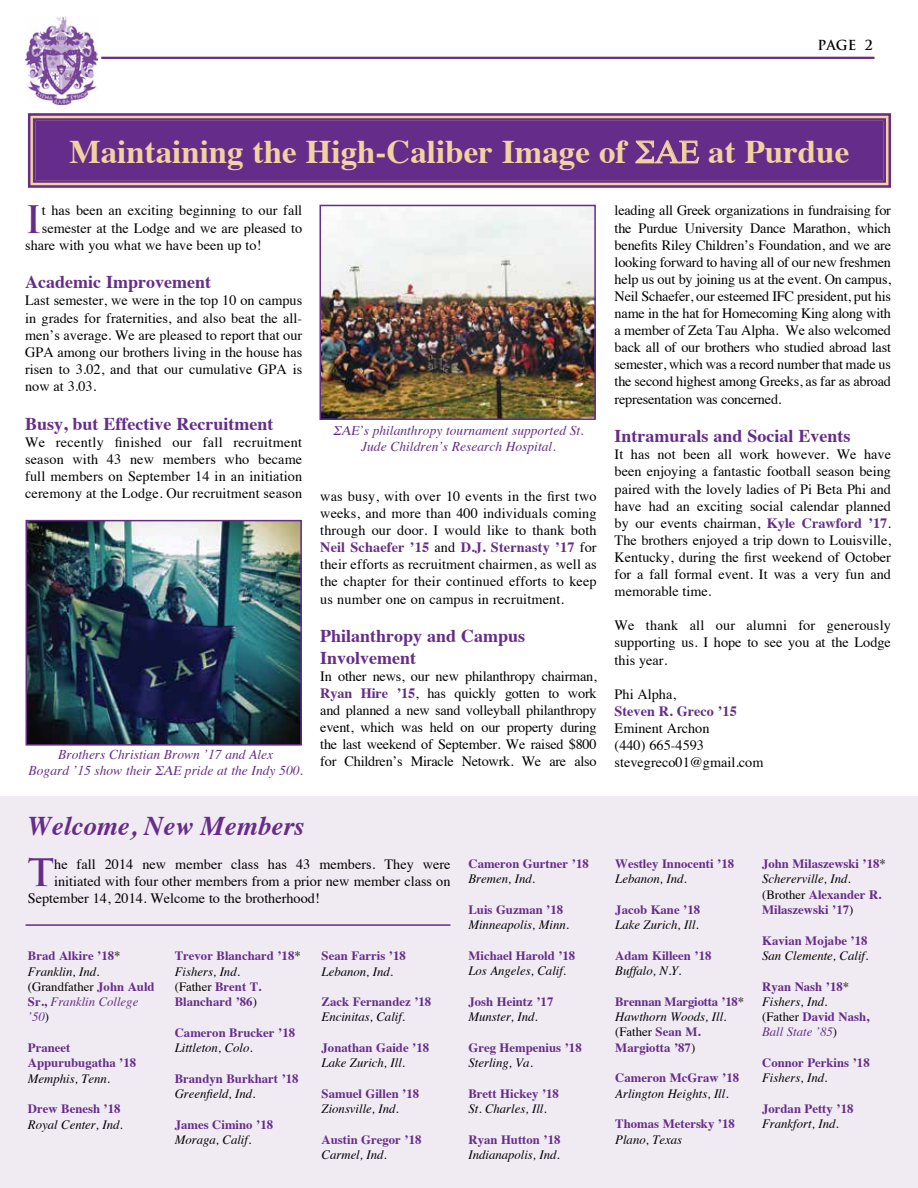
<style>
.page{position:relative;width:918px;height:1188px;background:#fff}
.page>*{position:absolute;margin:0;border:0;box-sizing:border-box;transform-origin:0 0}
.t1{font:700 36.9px "Trajan";color:#652d89}
.t2{font:700 33px "Times";color:#f4d19f}
.t3{font:italic 700 27px "Times";color:#652d89}
.t4{font:700 18px/21.6px "Times";color:#652d89}
.t5{font:14.25px/17.1px "Times";color:#000;text-align:justify}
.t6{font:700 14.25px "Times";color:#652d89}
.t7{font:italic 13.5px/16.2px "Times";color:#652d89}
.t8{font:700 13.5px "Trajan";color:#000}
.t9{font:700 12.75px/15.3px "Times";color:#652d89}
.t10{font:italic 12.75px "Times";color:#000}
.s1{font-weight:700;color:#652d89}
.s2{font-weight:400;color:#000}
.s3{font-weight:400;font-style:italic;color:#000}
.s4{font-weight:400;font-style:italic}
</style>
<div class="page">
<div style="left:0;top:796px;width:918px;height:392px;background:#f0eaf3"></div>
<hr style="left:101px;top:57px;width:773px;height:2px;background:#652d89">
<img style="left:25px;top:16px;width:72px;height:88px">
<svg style="left:27px;top:113px;width:864px;height:75px;background:#703a8a"></svg>
<div style="left:33px;top:118px;width:853px;height:65px;border:2px solid #652d89"></div>
<img style="left:322px;top:208px;width:271px;height:209px">
<div style="left:319px;top:205px;width:277px;height:215px;border:2px solid #652d89"></div>
<img style="left:29px;top:523px;width:270px;height:220px">
<div style="left:26px;top:520px;width:276px;height:226px;border:2px solid #652d89"></div>
<hr style="left:26px;top:924px;width:424px;height:2px;background:#652d89">
<svg style="left:635px;top:140px;width:64px;height:23px"></svg>
<p class="t8" style="left:818px;top:37px;width:57px">Page 2</p>
<h2 class="t2" style="left:70px;top:120px;width:558px">Maintaining the High-Caliber Image of</h2>
<h2 class="t2" style="left:708px;top:120px;width:143px">at Purdue</h2>
<h1 class="t1" style="left:25px;top:196px;width:18px">I</h1>
<p class="t5" style="left:42px;top:201px;width:262px">t has been an exciting beginning to our fall</p>
<p class="t5" style="left:42px;top:218px;width:262px">semester at the Lodge and we are pleased to</p>
<p class="t5" style="left:25px;top:235px;width:238px">share with you what we have been up to!</p>
<p class="t4" style="left:25px;top:270px;width:187px">Academic Improvement</p>
<p class="t5" style="left:25px;top:291px;width:279px">Last semester, we were in the top 10 on campus in grades for fraternities, and also beat the all&shy;men’s average. We are pleased to report that our GPA among our brothers living in the house has risen to 3.02, and that our cumulative GPA is now at 3.03.</p>
<p class="t4" style="left:25px;top:411px;width:250px">Busy, but Effective Recruitment</p>
<p class="t5" style="left:25px;top:432px;width:279px">We recently finished our fall recruitment season with 43 new members who became full members on September 14 in an initiation ceremony at the Lodge. Our recruitment season</p>
<p class="t7" style="left:29px;top:745px;width:246px;text-indent:30px">Brothers Christian Brown ’17 and Alex<br>Bogard ’15 show their</p>
<p class="t7" style="left:185px;top:761px;width:119px">pride at the Indy 500.</p>
<p class="t7" style="left:359px;top:421px;width:226px">’s philanthropy tournament supported St.<br>Jude Children’s Research Hospital.</p>
<p class="t5" style="left:320px;top:486px;width:278px">was busy, with over 10 events in the first two weeks, and more than 400 individuals coming through our door. I would like to thank both <span class="s1">Neil Schaefer ’15</span> and <span class="s1">D.J. Sternasty ’17</span> for their efforts as recruitment chairmen, as well as the chapter for their continued efforts to keep us number one on campus in recruitment.</p>
<p class="t4" style="left:320px;top:623px;width:206px">Philanthropy and Campus<br>Involvement</p>
<p class="t5" style="left:320px;top:666px;width:278px">In other news, our new philanthropy chairman, <span class="s1">Ryan Hire ’15</span>, has quickly gotten to work and planned a new sand volleyball philanthropy event, which was held on our property during the last weekend of September. We raised $800 for Children’s Miracle Netowrk. We are also</p>
<h3 class="t3" style="left:28px;top:800px;width:278px">Welcome, New Members</h3>
<h1 class="t1" style="left:28px;top:850px;width:28px">T</h1>
<p class="t5" style="left:54px;top:854px;width:398px">he fall 2014 new member class has 43 members. They were</p>
<p class="t5" style="left:54px;top:871px;width:398px">initiated with four other members from a prior new member class on</p>
<p class="t5" style="left:28px;top:888px;width:293px">September 14, 2014. Welcome to the brotherhood!</p>
<p class="t9" style="left:28px;top:947px;width:128px">Brad Alkire ’18<span class="s2">*<br></span><span class="s3">Franklin, Ind. </span><span class="s2">(Grandfather</span> John Auld<br>Sr., <span class="s4">Franklin College ’50</span><span class="s2">)</span></p>
<p class="t9" style="left:28px;top:1039px;width:110px">Praneet<br>Appurubugatha ’18</p>
<p class="t10" style="left:28px;top:1067px;width:84px">Memphis, Tenn.</p>
<p class="t9" style="left:28px;top:1100px;width:94px">Drew Benesh ’18</p>
<p class="t10" style="left:28px;top:1113px;width:96px">Royal Center, Ind.</p>
<p class="t9" style="left:175px;top:947px;width:128px">Trevor Blanchard ’18<span class="s2">*<br></span><span class="s3">Fishers, Ind.<br></span><span class="s2">(Father</span> Brent T.<br>Blanchard ’86<span class="s2">)</span></p>
<p class="t9" style="left:175px;top:1023px;width:122px">Cameron Brucker ’18</p>
<p class="t10" style="left:175px;top:1037px;width:79px">Littleton, Colo.</p>
<p class="t9" style="left:175px;top:1069px;width:125px">Brandyn Burkhart ’18</p>
<p class="t10" style="left:175px;top:1083px;width:82px">Greenfield, Ind.</p>
<p class="t9" style="left:175px;top:1115px;width:100px">James Cimino ’18</p>
<p class="t10" style="left:175px;top:1128px;width:78px">Moraga, Calif.</p>
<p class="t9" style="left:322px;top:947px;width:86px">Sean Farris ’18</p>
<p class="t10" style="left:322px;top:960px;width:73px">Lebanon, Ind.</p>
<p class="t9" style="left:322px;top:993px;width:111px">Zack Fernandez ’18</p>
<p class="t10" style="left:322px;top:1006px;width:85px">Encinitas, Calif.</p>
<p class="t9" style="left:322px;top:1039px;width:109px">Jonathan Gaide ’18</p>
<p class="t10" style="left:322px;top:1052px;width:85px">Lake Zurich, Ill.</p>
<p class="t9" style="left:322px;top:1085px;width:99px">Samuel Gillen ’18</p>
<p class="t10" style="left:322px;top:1098px;width:79px">Zionsville, Ind.</p>
<p class="t9" style="left:322px;top:1130px;width:101px">Austin Gregor ’18</p>
<p class="t10" style="left:322px;top:1144px;width:67px">Carmel, Ind.</p>
<p class="t9" style="left:468px;top:855px;width:122px">Cameron Gurtner ’18</p>
<p class="t10" style="left:468px;top:868px;width:68px">Bremen, Ind.</p>
<p class="t9" style="left:468px;top:901px;width:96px">Luis Guzman ’18</p>
<p class="t10" style="left:468px;top:914px;width:102px">Minneapolis, Minn.</p>
<p class="t9" style="left:468px;top:947px;width:108px">Michael Harold ’18</p>
<p class="t10" style="left:468px;top:960px;width:99px">Los Angeles, Calif.</p>
<p class="t9" style="left:468px;top:993px;width:86px">Josh Heintz ’17</p>
<p class="t10" style="left:468px;top:1006px;width:71px">Munster, Ind.</p>
<p class="t9" style="left:468px;top:1038px;width:115px">Greg Hempenius ’18</p>
<p class="t10" style="left:468px;top:1052px;width:66px">Sterling, Va.</p>
<p class="t9" style="left:468px;top:1084px;width:92px">Brett Hickey ’18</p>
<p class="t10" style="left:468px;top:1098px;width:80px">St. Charles, Ill.</p>
<p class="t9" style="left:468px;top:1130px;width:94px">Ryan Hutton ’18</p>
<p class="t10" style="left:468px;top:1143px;width:93px">Indianapolis, Ind.</p>
<p class="t5" style="left:615px;top:201px;width:278px">leading all Greek organizations in fundraising for the Purdue University Dance Marathon, which benefits Riley Children’s Foundation, and we are looking forward to having all of our new freshmen help us out by joining us at the event. On campus, Neil Schaefer, our esteemed IFC president, put his name in the hat for Homecoming King along with a member of Zeta Tau Alpha. We also welcomed back all of our brothers who studied abroad last semester, which was a record number that made us the second highest among Greeks, as far as abroad representation was concerned.</p>
<p class="t4" style="left:615px;top:423px;width:237px">Intramurals and Social Events</p>
<p class="t5" style="left:615px;top:445px;width:278px">It has not been all work however. We have been enjoying a fantastic football season being paired with the lovely ladies of Pi Beta Phi and have had an exciting social calendar planned by our events chairman, <span class="s1">Kyle Crawford ’17</span>.<br>The brothers enjoyed a trip down to Louisville, Kentucky, during the first weekend of October for a fall formal event. It was a very fun and memorable time.</p>
<p class="t5" style="left:615px;top:616px;width:278px">We thank all our alumni for generously supporting us. I hope to see you at the Lodge this year.</p>
<p class="t5" style="left:615px;top:684px;width:63px">Phi Alpha,</p>
<p class="t6" style="left:615px;top:697px;width:124px">Steven R. Greco ’15</p>
<p class="t5" style="left:615px;top:718px;width:150px;text-align:left">Eminent Archon<br>(440) 665-4593 stevegreco01@gmail.com</p>
<p class="t9" style="left:615px;top:855px;width:120px">Westley Innocenti ’18</p>
<p class="t10" style="left:615px;top:868px;width:73px">Lebanon, Ind.</p>
<p class="t9" style="left:615px;top:901px;width:86px">Jacob Kane ’18</p>
<p class="t10" style="left:615px;top:914px;width:85px">Lake Zurich, Ill.</p>
<p class="t9" style="left:615px;top:947px;width:98px">Adam Killeen ’18</p>
<p class="t10" style="left:615px;top:960px;width:68px">Buffalo, N.Y.</p>
<p class="t9" style="left:615px;top:993px;width:130px">Brennan Margiotta ’18<span class="s2">*<br></span><span class="s3">Hawthorn Woods, Ill. </span><span class="s2">(Father</span> Sean M.<br>Margiotta ’87<span class="s2">)</span></p>
<p class="t9" style="left:615px;top:1069px;width:125px">Cameron McGraw ’18</p>
<p class="t10" style="left:615px;top:1082px;width:115px">Arlington Heights, Ill.</p>
<p class="t9" style="left:615px;top:1115px;width:121px">Thomas Metersky ’18</p>
<p class="t10" style="left:615px;top:1128px;width:68px">Plano, Texas</p>
<p class="t9" style="left:762px;top:855px;width:125px">John Milaszewski ’18<span class="s2">*<br></span><span class="s3">Schererville, Ind. </span><span class="s2">(Brother</span> Alexander R.<br>Milaszewski ’17<span class="s2">)</span></p>
<p class="t9" style="left:762px;top:931px;width:107px">Kavian Mojabe ’18</p>
<p class="t10" style="left:762px;top:945px;width:108px">San Clemente, Calif.</p>
<p class="t9" style="left:762px;top:977px;width:109px">Ryan Nash ’18<span class="s2">*<br></span><span class="s3">Fishers, Ind.<br></span><span class="s2">(Father</span> David Nash,<br><span class="s4">Ball State ’85</span><span class="s2">)</span></p>
<p class="t9" style="left:762px;top:1054px;width:109px">Connor Perkins ’18</p>
<p class="t10" style="left:762px;top:1067px;width:67px">Fishers, Ind.</p>
<p class="t9" style="left:762px;top:1100px;width:93px">Jordan Petty ’18</p>
<p class="t10" style="left:762px;top:1113px;width:78px">Frankfort, Ind.</p>
</div>
